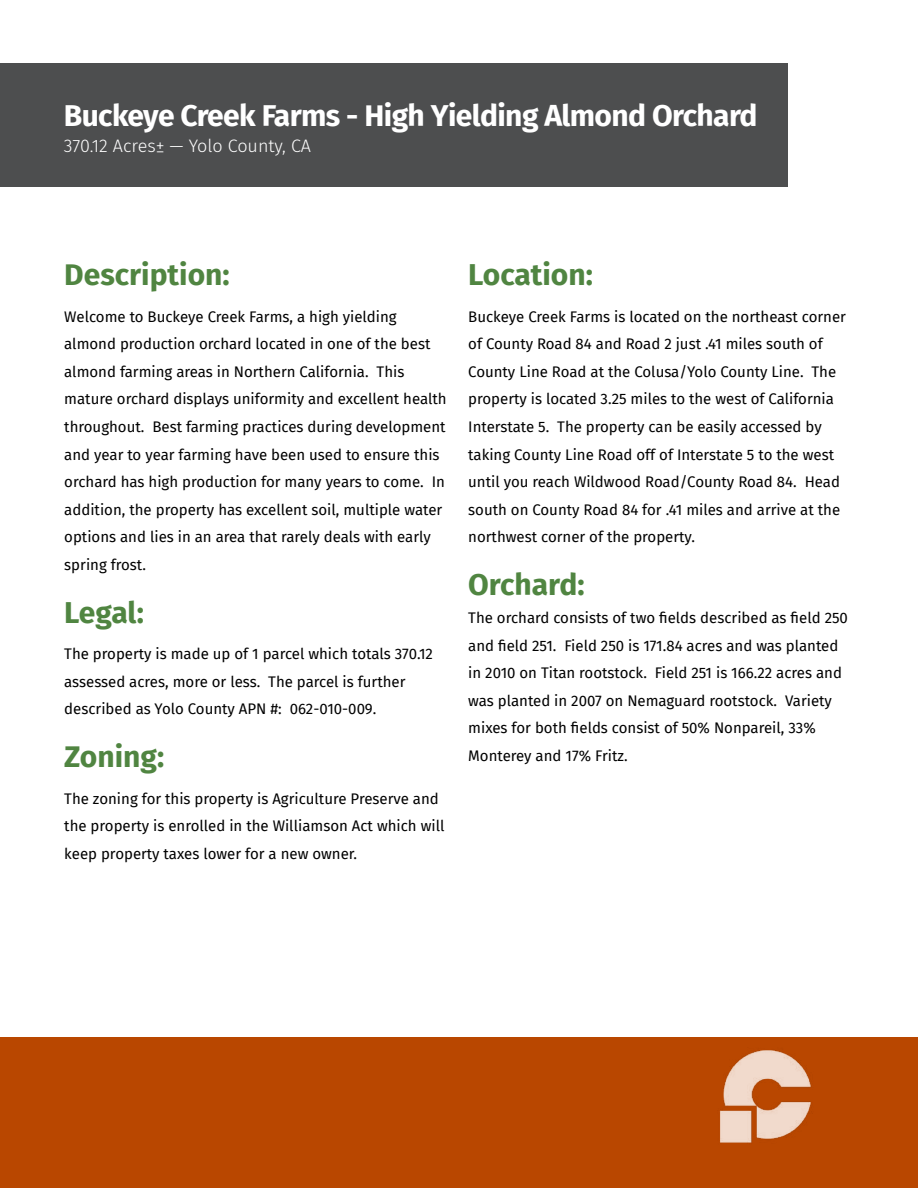
<style>
.page{position:relative;width:918px;height:1188px;background:#fff}
.page>*{position:absolute;margin:0;border:0;box-sizing:border-box;transform-origin:0 0}
.t1{font:700 30px "Fira Sans";letter-spacing:-.02em;color:#fff}
.t2{font:700 30px "Fira Sans";color:#508541}
.t3{font:300 18px "Fira Sans";color:#fff}
.t4{font:15px/27.6px "Fira Sans";color:#000}
</style>
<div class="page">
<div style="left:0;top:1037px;width:918px;height:151px;background:#b94700"></div>
<div style="left:0;top:64px;width:788px;height:123px;background:#4d4e4f"></div>
<img style="left:719px;top:1050px;width:92px;height:93px">
<h1 class="t1" style="left:64px;top:101px;width:695px">Buckeye Creek Farms - High Yielding Almond Orchard</h1>
<p class="t3" style="left:64px;top:137px;width:249px">370.12 Acres± — Yolo County, CA</p>
<h1 class="t2" style="left:64px;top:260px;width:167px">Description:</h1>
<p class="t4" style="left:64px;top:303px;width:384px">Welcome to Buckeye Creek Farms, a high yielding almond production orchard located in one of the best almond farming areas in Northern California. This mature orchard displays uniformity and excellent health throughout. Best farming practices during development and year to year farming have been used to ensure this orchard has high production for many years to come. In addition, the property has excellent soil, multiple water options and lies in an area that rarely deals with early spring frost.</p>
<h1 class="t2" style="left:64px;top:597px;width:81px">Legal:</h1>
<p class="t4" style="left:64px;top:641px;width:370px">The property is made up of 1 parcel which totals 370.12 assessed acres, more or less. The parcel is further described as Yolo County APN #: 062-010-009.</p>
<h1 class="t2" style="left:64px;top:742px;width:102px">Zoning:</h1>
<p class="t4" style="left:64px;top:785px;width:382px">The zoning for this property is Agriculture Preserve and the property is enrolled in the Williamson Act which will keep property taxes lower for a new owner.</p>
<h1 class="t2" style="left:468px;top:260px;width:126px">Location:</h1>
<p class="t4" style="left:468px;top:303px;width:379px">Buckeye Creek Farms is located on the northeast corner of County Road 84 and Road 2 just .41 miles south of County Line Road at the Colusa/Yolo County Line. The property is located 3.25 miles to the west of California Interstate 5. The property can be easily accessed by taking County Line Road off of Interstate 5 to the west until you reach Wildwood Road/County Road 84. Head south on County Road 84 for .41 miles and arrive at the northwest corner of the property.</p>
<h1 class="t2" style="left:468px;top:570px;width:118px">Orchard:</h1>
<p class="t4" style="left:468px;top:604px;width:381px">The orchard consists of two fields described as field 250 and field 251. Field 250 is 171.84 acres and was planted in 2010 on Titan rootstock. Field 251 is 166.22 acres and was planted in 2007 on Nemaguard rootstock. Variety mixes for both fields consist of 50% Nonpareil, 33% Monterey and 17% Fritz.</p>
</div>
